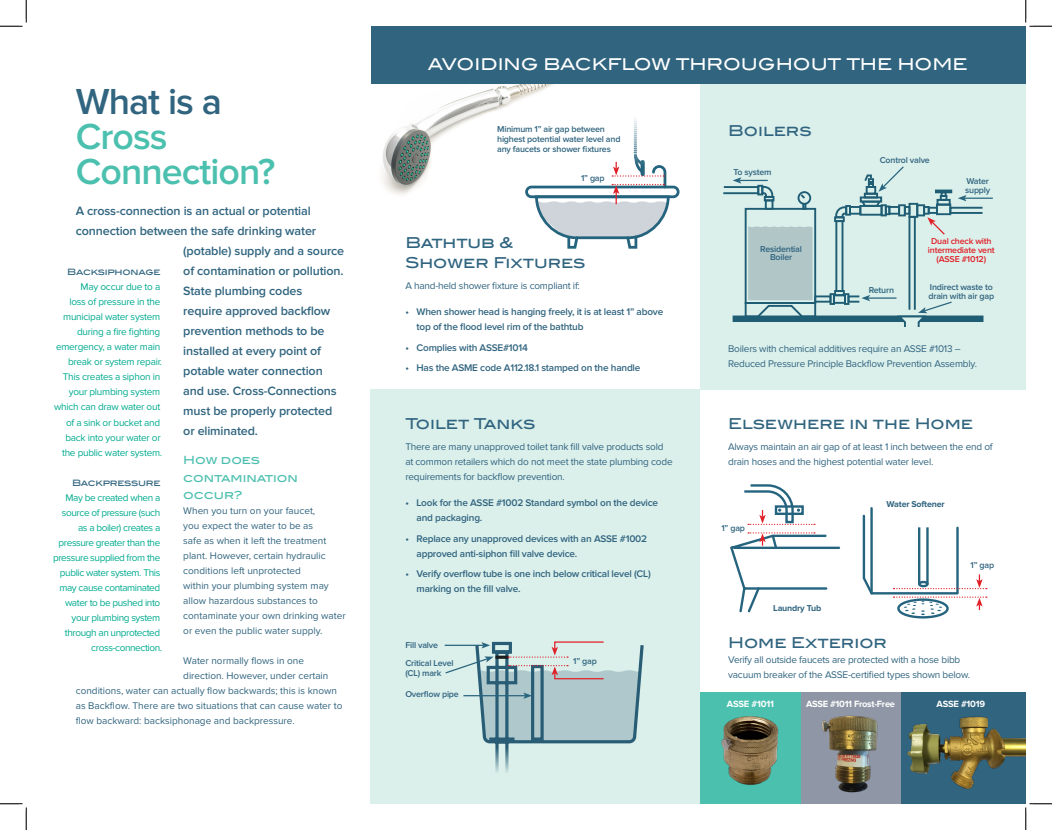
<style>
.page{position:relative;width:1052px;height:830px;background:#fff}
.page>*{position:absolute;margin:0;border:0;box-sizing:border-box;transform-origin:0 0}
.t1{font:600 37.5px/35px "Proxima Nova";letter-spacing:-.025em;color:#4cc0af}
.t2{font:500 16.25px "Blair ITC";color:#fff}
.t3{font:500 15px/20px "Blair ITC";color:#30647f}
.t4{font:600 12.5px "Proxima Nova";letter-spacing:-.01em;color:#30647f}
.t5{font:500 11.25px/17.5px "Blair ITC";color:#4cc0af}
.t6{font:10px/15px "Proxima Nova";letter-spacing:-.02em;color:#30647f}
.t7{font:10px/15px "Proxima Nova";letter-spacing:-.04em;color:#00aa8f;text-align:right}
.t8{font:10px/15px "Proxima Nova";color:#30647f}
.t9{font:600 10px/15px "Proxima Nova";letter-spacing:-.02em;color:#30647f}
.t10{font:700 9.38px "Proxima Nova";letter-spacing:-.03em;color:#fff}
.t11{font:600 8.88px/10px "Proxima Nova";letter-spacing:-.02em;color:#30647f}
.t12{font:600 8.88px/8.9px "Proxima Nova";letter-spacing:-.02em;color:#e01f26;text-align:center}
.t13{font:700 8.88px "Proxima Nova";letter-spacing:-.02em;color:#30647f}
.t14{font:600 8.88px "Proxima Nova";letter-spacing:-.02em;color:#29657e}
.t15{font:500 8.75px "Blair ITC";letter-spacing:-.025em;color:#30647f}
.s1{color:#30647f}
</style>
<div class="page">
<div style="left:900px;top:692px;width:125px;height:111px;background:#30647f"></div>
<img style="left:900px;top:692px;width:125px;height:103px">
<img style="left:382px;top:84px;width:172px;height:115px">
<div style="left:525px;top:185px;width:154px;height:13px;border:3px solid #25647e;border-radius:5px"></div>
<div style="left:700px;top:26px;width:325px;height:363px;background:#dbefeb"></div>
<div style="left:370px;top:389px;width:330px;height:414px;background:#dbefeb"></div>
<hr style="left:870px;top:508px;width:2px;height:85px;background:#25647e">
<svg style="left:744px;top:484px;width:71px;height:41px"></svg>
<svg style="left:730px;top:532px;width:111px;height:81px"></svg>
<svg style="left:862px;top:513px;width:124px;height:106px"></svg>
<svg style="left:444px;top:641px;width:200px;height:131px"></svg>
<svg style="left:533px;top:92px;width:138px;height:157px"></svg>
<hr style="left:964px;top:197px;width:28px;height:2px;background:#29657e">
<svg style="left:723px;top:166px;width:261px;height:160px"></svg>
<div style="left:371px;top:26px;width:654px;height:58px;background:#30647f"></div>
<div style="left:700px;top:692px;width:100px;height:111px;background:#4cc0af"></div>
<img style="left:721px;top:716px;width:58px;height:69px">
<div style="left:800px;top:692px;width:100px;height:111px;background:#8f96a5"></div>
<img style="left:822px;top:715px;width:56px;height:78px">
<svg style="left:0;top:0;width:27px;height:27px"></svg>
<svg style="left:0;top:803px;width:27px;height:26px"></svg>
<svg style="left:1025px;top:0;width:27px;height:27px"></svg>
<svg style="left:1024px;top:802px;width:28px;height:27px"></svg>
<p class="t1" style="left:76px;top:85px;width:201px"><span class="s1">What is a<br></span>Cross<br>Connection?</p>
<p class="t4" style="left:76px;top:205px;width:236px">A cross-connection is an actual or potential</p>
<p class="t4" style="left:76px;top:225px;width:242px">connection between the safe drinking water</p>
<p class="t4" style="left:183px;top:245px;width:162px">(potable) supply and a source</p>
<p class="t4" style="left:183px;top:265px;width:162px">of contamination or pollution.</p>
<p class="t4" style="left:183px;top:285px;width:120px">State plumbing codes</p>
<p class="t4" style="left:183px;top:305px;width:148px">require approved backflow</p>
<p class="t4" style="left:183px;top:325px;width:143px">prevention methods to be</p>
<p class="t4" style="left:183px;top:345px;width:139px">installed at every point of</p>
<p class="t4" style="left:183px;top:365px;width:141px">potable water connection</p>
<p class="t4" style="left:183px;top:385px;width:155px">and use. Cross-Connections</p>
<p class="t4" style="left:183px;top:405px;width:150px">must be properly protected</p>
<p class="t4" style="left:183px;top:425px;width:76px">or eliminated.</p>
<p class="t5" style="left:183px;top:451px;width:116px">How does contamination occur?</p>
<p class="t8" style="left:183px;top:503px;width:164px">When you turn on your faucet,<br>you expect the water to be as<br>safe as when it left the treatment plant. However, certain hydraulic conditions left unprotected<br>within your plumbing system may allow hazardous substances to contaminate your own drinking water or even the public water supply.</p>
<p class="t8" style="left:183px;top:653px;width:122px">Water normally flows in one</p>
<p class="t8" style="left:183px;top:668px;width:146px">direction. However, under certain</p>
<p class="t8" style="left:76px;top:683px;width:263px">conditions, water can actually flow backwards; this is known</p>
<p class="t8" style="left:76px;top:698px;width:268px">as Backflow. There are two situations that can cause water to</p>
<p class="t8" style="left:76px;top:713px;width:220px">flow backward: backsiphonage and backpressure.</p>
<p class="t15" style="left:67px;top:267px;width:95px">Backsiphonage</p>
<p class="t7" style="left:54px;top:279px;width:110px">May occur due to a<br>loss of pressure in the municipal water system during a fire fighting emergency, a water main break or system repair.<br>This creates a siphon in your plumbing system which can draw water out of a sink or bucket and back into your water or the public water system.</p>
<p class="t15" style="left:72px;top:477px;width:90px">Backpressure</p>
<p class="t7" style="left:53px;top:489px;width:111px">May be created when a source of pressure (such as a boiler) creates a pressure greater than the pressure supplied from the public water system. This may cause contaminated water to be pushed into your plumbing system through an unprotected cross-connection.</p>
<p class="t2" style="left:428px;top:54px;width:541px">AVOIDING BACKFLOW THROUGHOUT THE HOME</p>
<p class="t11" style="left:497px;top:124px;width:125px">Minimum 1” air gap between highest potential water level and any faucets or shower fixtures</p>
<p class="t11" style="left:581px;top:174px;width:25px">1” gap</p>
<p class="t3" style="left:405px;top:232px;width:181px">Bathtub &amp;<br>Shower Fixtures</p>
<p class="t6" style="left:405px;top:278px;width:176px">A hand-held shower fixture is compliant if:</p>
<p class="t9" style="left:416px;top:304px;width:248px;text-indent:-11px">• When shower head is hanging freely, it is at least 1” above top of the flood level rim of the bathtub</p>
<p class="t9" style="left:405px;top:340px;width:124px">• Complies with ASSE#1014</p>
<p class="t9" style="left:405px;top:360px;width:236px">• Has the ASME code A112.18.1 stamped on the handle</p>
<p class="t3" style="left:405px;top:413px;width:132px">Toilet Tanks</p>
<p class="t6" style="left:405px;top:439px;width:269px">There are many unapproved toilet tank fill valve products sold at common retailers which do not meet the state plumbing code requirements for backflow prevention.</p>
<p class="t9" style="left:416px;top:495px;width:243px;text-indent:-11px">• Look for the ASSE #1002 Standard symbol on the device and packaging.</p>
<p class="t9" style="left:416px;top:531px;width:232px;text-indent:-11px">• Replace any unapproved devices with an ASSE #1002 approved anti-siphon fill valve device.</p>
<p class="t9" style="left:416px;top:566px;width:236px;text-indent:-11px">• Verify overflow tube is one inch below critical level (CL) marking on the fill valve.</p>
<p class="t11" style="left:405px;top:640px;width:34px">Fill valve</p>
<p class="t11" style="left:405px;top:658px;width:50px">Critical Level (CL) mark</p>
<p class="t11" style="left:405px;top:689px;width:55px">Overflow pipe</p>
<p class="t11" style="left:573px;top:656px;width:25px">1” gap</p>
<p class="t3" style="left:728px;top:121px;width:85px">Boilers</p>
<p class="t11" style="left:733px;top:168px;width:40px">To system</p>
<p class="t11" style="left:760px;top:244px;width:43px">Residential</p>
<p class="t11" style="left:770px;top:253px;width:24px">Boiler</p>
<p class="t11" style="left:879px;top:155px;width:52px">Control valve</p>
<p class="t11" style="left:965px;top:177px;width:27px;line-height:8.9px">Water supply</p>
<p class="t14" style="left:868px;top:286px;width:27px">Return</p>
<p class="t12" style="left:928px;top:237px;width:68px">Dual check with intermediate vent</p>
<p class="t12" style="left:936px;top:255px;width:51px">(ASSE #1012)</p>
<p class="t11" style="left:928px;top:283px;width:67px;line-height:8.9px">Indirect waste to drain with air gap</p>
<p class="t6" style="left:728px;top:341px;width:250px">Boilers with chemical additives require an ASSE #1013 –<br>Reduced Pressure Principle Backflow Prevention Assembly.</p>
<p class="t3" style="left:728px;top:413px;width:246px">Elsewhere in the Home</p>
<p class="t6" style="left:728px;top:439px;width:266px">Always maintain an air gap of at least 1 inch between the end of drain hoses and the highest potential water level.</p>
<p class="t11" style="left:721px;top:523px;width:25px">1” gap</p>
<p class="t13" style="left:773px;top:602px;width:49px">Laundry Tub</p>
<p class="t13" style="left:886px;top:499px;width:59px">Water Softener</p>
<p class="t11" style="left:970px;top:560px;width:25px">1” gap</p>
<p class="t3" style="left:728px;top:632px;width:160px">Home Exterior</p>
<p class="t6" style="left:728px;top:652px;width:243px">Verify all outside faucets are protected with a hose bibb vacuum breaker of the ASSE-certified types shown below.</p>
<p class="t10" style="left:727px;top:698px;width:48px">ASSE #1011</p>
<p class="t10" style="left:806px;top:698px;width:91px">ASSE #1011 Frost-Free</p>
<p class="t10" style="left:936px;top:698px;width:50px">ASSE #1019</p>
</div>
